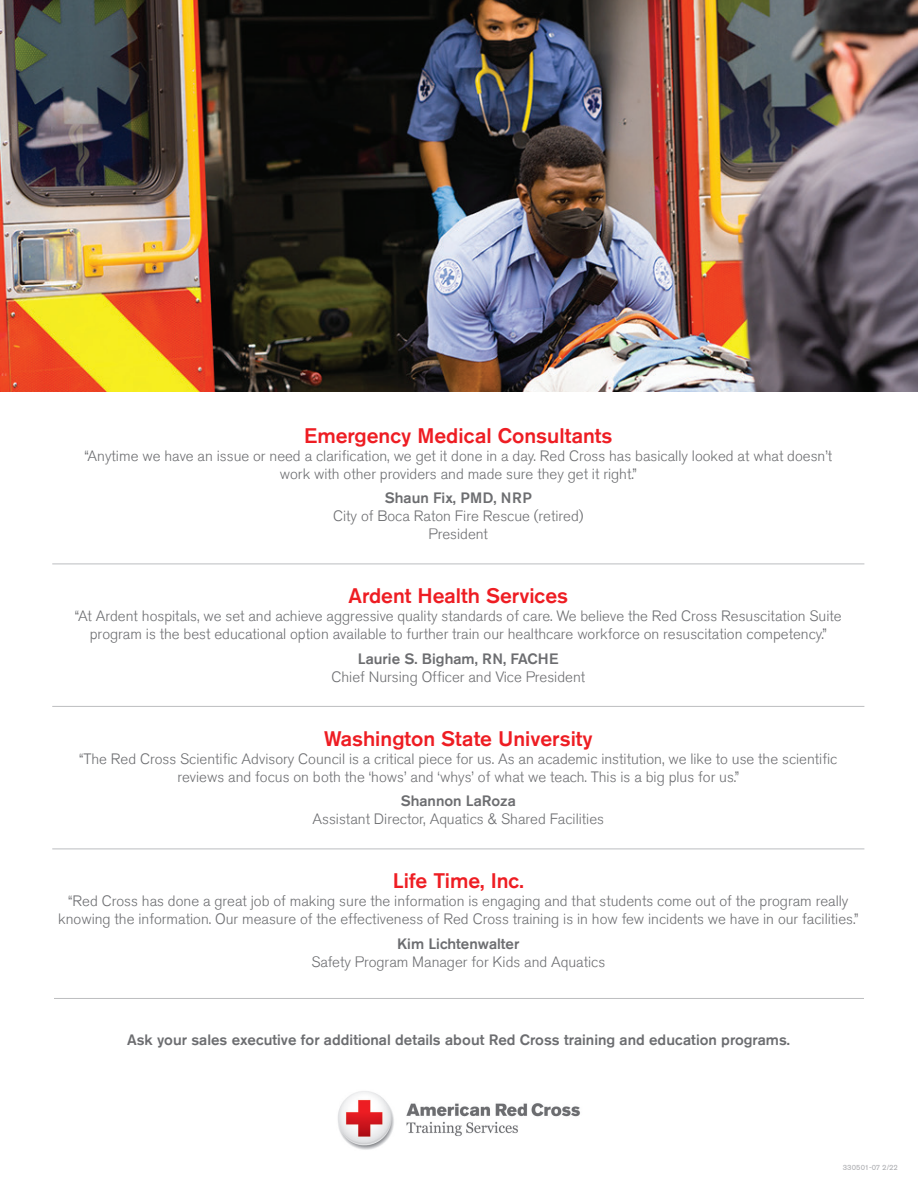
<style>
.page{position:relative;width:918px;height:1188px;background:#fff}
.page>*{position:absolute;margin:0;border:0;box-sizing:border-box;transform-origin:0 0}
.t1{font:500 21px "Akzidenz Grotesk Std";color:#ee1d23}
.t2{font:300 15px/18px "Akzidenz Grotesk Std";color:#6c6d70;text-align:center}
.t3{font:500 15px "Akzidenz Grotesk Std";color:#6c6d70}
.t4{font:7.5px "Akzidenz Grotesk Std";color:#a8a9ad}
</style>
<div class="page">
<img style="left:0;top:0;width:918px;height:392px">
<hr style="left:54px;top:998px;width:810px;height:1px;background:#bcbdc0">
<hr style="left:52px;top:564px;width:812px;height:1px;background:#bcbdc0">
<hr style="left:52px;top:706px;width:812px;height:1px;background:#bcbdc0">
<hr style="left:52px;top:849px;width:812px;height:1px;background:#bcbdc0">
<img style="left:338px;top:1091px;width:242px;height:59px">
<p class="t1" style="left:304px;top:422px;width:310px">Emergency Medical Consultants</p>
<p class="t2" style="left:84px;top:447px;width:749px">“Anytime we have an issue or need a clarification, we get it done in a day. Red Cross has basically looked at what doesn’t work with other providers and made sure they get it right.”</p>
<p class="t3" style="left:385px;top:489px;width:148px">Shaun Fix, PMD, NRP</p>
<p class="t2" style="left:333px;top:507px;width:252px">City of Boca Raton Fire Rescue (retired)<br>President</p>
<p class="t1" style="left:348px;top:583px;width:221px">Ardent Health Services</p>
<p class="t2" style="left:75px;top:607px;width:768px">“At Ardent hospitals, we set and achieve aggressive quality standards of care. We believe the Red Cross Resuscitation Suite program is the best educational option available to further train our healthcare workforce on resuscitation competency.”</p>
<p class="t3" style="left:358px;top:649px;width:202px">Laurie S. Bigham, RN, FACHE</p>
<p class="t2" style="left:331px;top:668px;width:255px">Chief Nursing Officer and Vice President</p>
<p class="t1" style="left:324px;top:725px;width:270px">Washington State University</p>
<p class="t2" style="left:79px;top:750px;width:760px">“The Red Cross Scientific Advisory Council is a critical piece for us. As an academic institution, we like to use the scientific reviews and focus on both the ‘hows’ and ‘whys’ of what we teach. This is a big plus for us.”</p>
<p class="t3" style="left:401px;top:792px;width:117px">Shannon LaRoza</p>
<p class="t2" style="left:313px;top:810px;width:293px">Assistant Director, Aquatics &amp; Shared Facilities</p>
<p class="t1" style="left:393px;top:868px;width:132px">Life Time, Inc.</p>
<p class="t2" style="left:58px;top:892px;width:802px">“Red Cross has done a great job of making sure the information is engaging and that students come out of the program really knowing the information. Our measure of the effectiveness of Red Cross training is in how few incidents we have in our facilities.”</p>
<p class="t3" style="left:397px;top:934px;width:124px">Kim Lichtenwalter</p>
<p class="t2" style="left:311px;top:953px;width:295px">Safety Program Manager for Kids and Aquatics</p>
<p class="t3" style="left:127px;top:1030px;width:664px">Ask your sales executive for additional details about Red Cross training and education programs.</p>
<p class="t4" style="left:843px;top:1163px;width:57px">330501-07 2/22</p>
</div>
